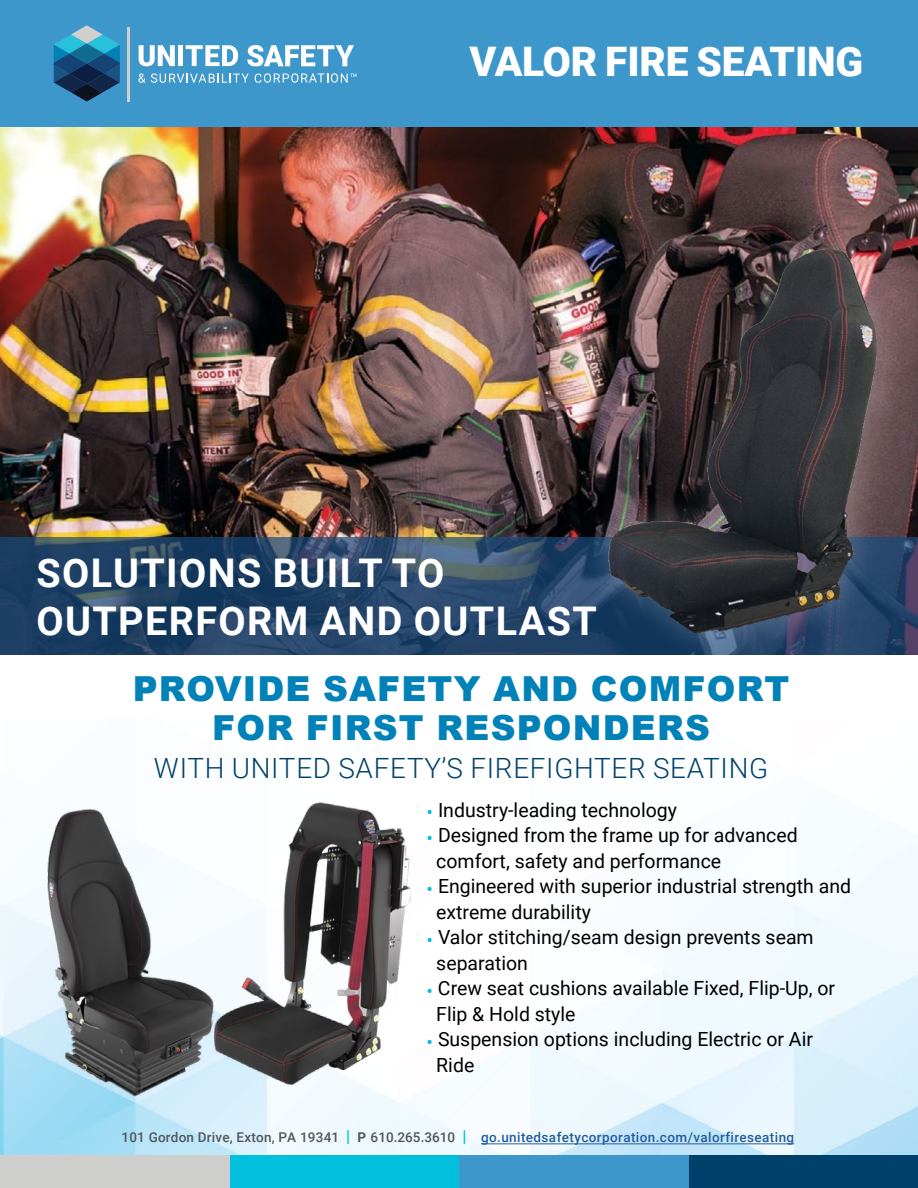
<style>
.page{position:relative;width:918px;height:1188px;background:#fff}
.page>*{position:absolute;margin:0;border:0;box-sizing:border-box;transform-origin:0 0}
.t1{font:900 40.65px "Roboto";letter-spacing:-.005em;color:#fff}
.t2{font:700 39.6px/47.4px "Roboto";letter-spacing:.035em;color:#fff}
.t3{font:900 34.5px/39.5px "Arial";letter-spacing:.035em;color:#0082b9;text-align:center}
.t4{font:300 27.9px "Roboto";letter-spacing:.025em;color:#00416b}
.t5{font:19.5px/25.5px "Roboto";color:#000}
.t6{font:500 13.5px "Roboto";letter-spacing:.03em;color:#215e9e}
.s1{color:#00c0de}
.s2{color:#52555b}
.s3{font-size:16.5px;color:#00c0de}
.s4{font-weight:700;color:#52555b}
</style>
<div class="page">
<img style="left:0;top:127px;width:918px;height:1028px">
<div style="left:0;top:655px;width:918px;height:64px;background:#fff"></div>
<div style="left:0;top:0;width:918px;height:127px;background:#3e97cb"></div>
<div style="left:688px;top:1155px;width:230px;height:33px;background:#00416b"></div>
<div style="left:459px;top:1155px;width:229px;height:33px;background:#3e97cb"></div>
<div style="left:230px;top:1155px;width:229px;height:33px;background:#00c0de"></div>
<div style="left:0;top:1155px;width:230px;height:33px;background:#cecfcd"></div>
<svg style="left:247px;top:45px;width:107px;height:22px"></svg>
<svg style="left:139px;top:45px;width:36px;height:21px"></svg>
<div style="left:178px;top:45px;width:5px;height:21px;background:#fff"></div>
<svg style="left:186px;top:45px;width:52px;height:21px"></svg>
<svg style="left:255px;top:73px;width:101px;height:10px"></svg>
<svg style="left:54px;top:25px;width:66px;height:77px"></svg>
<hr style="left:127px;top:27px;width:3px;height:74px;background:#d0cfce">
<svg style="left:138px;top:73px;width:111px;height:10px"></svg>
<hr style="left:481px;top:1144px;width:313px;height:1px;background:#215e9e">
<img style="left:36px;top:755px;width:193px;height:384px">
<img style="left:202px;top:764px;width:222px;height:363px">
<svg style="left:0;top:537px;width:918px;height:118px;background:#264567"></svg>
<div style="left:579px;top:218px;width:328px;height:444px;background:#fff;opacity:.27"></div>
<img style="left:602px;top:220px;width:299px;height:415px">
<h1 class="t1" style="left:470px;top:33px;width:395px">VALOR FIRE SEATING</h1>
<h2 class="t2" style="left:36px;top:548px;width:562px">SOLUTIONS BUILT TO<br>OUTPERFORM AND OUTLAST</h2>
<h3 class="t3" style="left:133px;top:668px;width:658px">PROVIDE SAFETY AND COMFORT<br>FOR FIRST RESPONDERS</h3>
<h3 class="t4" style="left:154px;top:748px;width:616px">WITH UNITED SAFETY’S FIREFIGHTER SEATING</h3>
<p class="t5" style="left:427px;top:796px;width:252px"><span class="s1">•</span> Industry-leading technology</p>
<p class="t5" style="left:436px;top:822px;width:363px;text-indent:-10px"><span class="s1">•</span> Designed from the frame up for advanced comfort, safety and performance</p>
<p class="t5" style="left:436px;top:873px;width:416px;text-indent:-10px"><span class="s1">•</span> Engineered with superior industrial strength and extreme durability</p>
<p class="t5" style="left:436px;top:924px;width:379px;text-indent:-10px"><span class="s1">•</span> Valor stitching/seam design prevents seam separation</p>
<p class="t5" style="left:436px;top:975px;width:400px;text-indent:-10px"><span class="s1">•</span> Crew seat cushions available Fixed, Flip-Up, or<br>Flip &amp; Hold style</p>
<p class="t5" style="left:436px;top:1026px;width:378px;text-indent:-10px"><span class="s1">•</span> Suspension options including Electric or Air<br>Ride</p>
<p class="t6" style="left:122px;top:1127px;width:674px"><span class="s2">101 Gordon Drive, Exton, PA 19341</span> <span class="s3">|</span> <span class="s4">P</span> <span class="s2">610.265.3610</span> <span class="s3">|</span> go.unitedsafetycorporation.com/valorfireseating</p>
</div>
